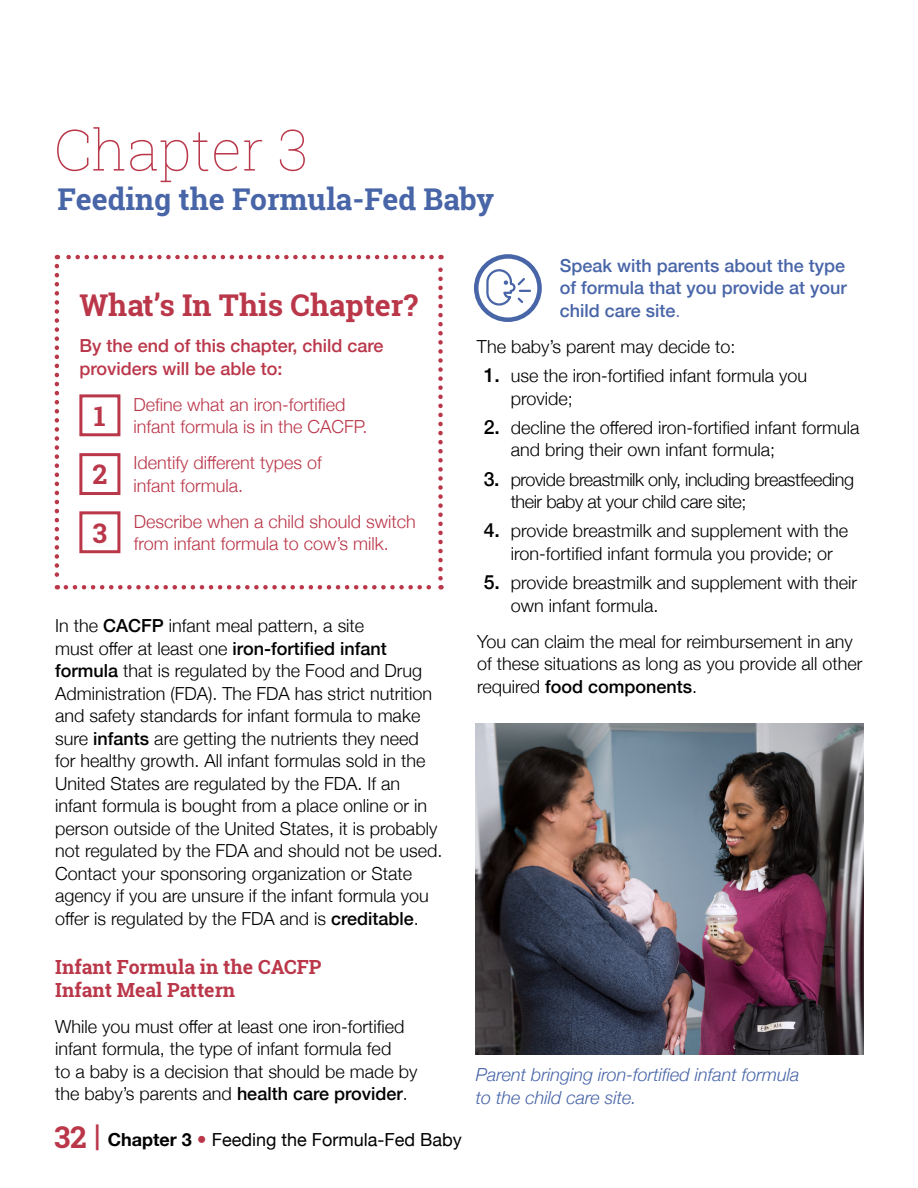
<style>
.page{position:relative;width:918px;height:1188px;background:#fff}
.page>*{position:absolute;margin:0;border:0;box-sizing:border-box;transform-origin:0 0}
.t1{font:100 57px "Roboto Slab";color:#ba374a}
.t2{font:700 30px "Roboto Slab";color:#4865a8}
.t3{font:700 30px "Roboto Slab";color:#ba374a}
.t4{font:700 27px "Roboto Slab";color:#ba374a}
.t5{font:700 19.5px/22.5px "Roboto Slab";color:#ba374a}
.t6{font:300 18px/22.5px "Helvetica Neue";color:#000}
.t7{font:300 18px/22.5px "Helvetica Neue";color:#ba374a}
.t8{font:300 18px/22.5px "Helvetica Neue";letter-spacing:-.025em;color:#000}
.t9{font:500 18px/22.5px "Helvetica Neue";color:#4865a8;text-align:justify}
.t10{font:italic 300 18px/22.5px "Helvetica Neue";color:#4865a8}
.t11{font:500 18px/22.5px "Helvetica Neue";color:#ba374a}
.t12{font:18px "Helvetica Neue";color:#000}
.s1{font-weight:500}
.s2{font-family:"Roboto Slab";font-weight:700;font-size:30px;color:#ba374a}
.s3{font-weight:700}
.s4{color:#ba374a}
.s5{font-weight:300}
.s6{font-weight:500;font-size:19.5px}
</style>
<div class="page">
<svg style="left:55px;top:266px;width:4px;height:324px"></svg>
<svg style="left:66px;top:585px;width:376px;height:5px"></svg>
<svg style="left:438px;top:255px;width:5px;height:323px"></svg>
<svg style="left:57px;top:255px;width:375px;height:4px"></svg>
<div style="left:79px;top:394px;width:41px;height:42px;border:3px solid #ba374a"></div>
<div style="left:79px;top:453px;width:41px;height:42px;border:3px solid #ba374a"></div>
<div style="left:79px;top:511px;width:41px;height:42px;border:3px solid #ba374a"></div>
<div style="left:474px;top:254px;width:68px;height:68px;border:4px solid #4865a8;border-radius:50%"></div>
<svg style="left:485px;top:270px;width:47px;height:37px"></svg>
<img style="left:476px;top:723px;width:388px;height:331px">
<h1 class="t1" style="left:53px;top:111px;width:256px">Chapter 3</h1>
<h1 class="t2" style="left:58px;top:178px;width:438px">Feeding the Formula-Fed Baby</h1>
<h2 class="t3" style="left:79px;top:285px;width:340px">What’s In This Chapter?</h2>
<p class="t11" style="left:79px;top:333px;width:306px">By the end of this chapter, child care providers will be able to:</p>
<p class="t7" style="left:133px;top:392px;width:235px">Define what an iron-fortified infant formula is in the CACFP.</p>
<p class="t7" style="left:133px;top:450px;width:190px">Identify different types of infant formula.</p>
<p class="t7" style="left:134px;top:509px;width:284px">Describe when a child should switch from infant formula to cow’s milk.</p>
<p class="t4" style="left:94px;top:397px;width:13px">1</p>
<p class="t4" style="left:92px;top:456px;width:16px">2</p>
<p class="t4" style="left:93px;top:514px;width:16px">3</p>
<p class="t6" style="left:55px;top:613px;width:389px">In the <span class="s1">CACFP</span> infant meal pattern, a site<br>must offer at least one <span class="s1">iron-fortified infant formula</span> that is regulated by the Food and Drug Administration (FDA). The FDA has strict nutrition and safety standards for infant formula to make sure <span class="s1">infants</span> are getting the nutrients they need for healthy growth. All infant formulas sold in the United States are regulated by the FDA. If an infant formula is bought from a place online or in person outside of the United States, it is probably not regulated by the FDA and should not be used.<br>Contact your sponsoring organization or State agency if you are unsure if the infant formula you offer is regulated by the FDA and is <span class="s1">creditable</span>.</p>
<h2 class="t5" style="left:55px;top:956px;width:268px">Infant Formula in the CACFP<br>Infant Meal Pattern</h2>
<p class="t6" style="left:55px;top:1014px;width:364px">While you must offer at least one iron-fortified infant formula, the type of infant formula fed<br>to a baby is a decision that should be made by the baby’s parents and <span class="s1">health care provider</span>.</p>
<p class="t12" style="left:54px;top:1127px;width:409px"><span class="s2">32 |</span> <span class="s3">Chapter 3</span> <span class="s4">•</span> Feeding the Formula-Fed Baby</p>
<p class="t9" style="left:560px;top:253px;width:289px">Speak with parents about the type of formula that you provide at your child care site<span class="s5">.</span></p>
<p class="t6" style="left:477px;top:334px;width:260px">The baby’s parent may decide to:</p>
<p class="t6" style="left:511px;top:363px;width:298px;text-indent:-27px"><span class="s6">1.</span> use the iron-fortified infant formula you provide;</p>
<p class="t6" style="left:511px;top:415px;width:350px;text-indent:-27px"><span class="s6">2.</span> decline the offered iron-fortified infant formula and bring their own infant formula;</p>
<p class="t8" style="left:511px;top:467px;width:345px;text-indent:-27px"><span class="s6">3.</span> provide breastmilk only, including breastfeeding their baby at your child care site;</p>
<p class="t6" style="left:511px;top:518px;width:339px;text-indent:-27px"><span class="s6">4.</span> provide breastmilk and supplement with the iron-fortified infant formula you provide; or</p>
<p class="t6" style="left:511px;top:570px;width:348px;text-indent:-27px"><span class="s6">5.</span> provide breastmilk and supplement with their own infant formula.</p>
<p class="t6" style="left:477px;top:629px;width:387px">You can claim the meal for reimbursement in any of these situations as long as you provide all other required <span class="s1">food components</span>.</p>
<p class="t10" style="left:476px;top:1062px;width:325px">Parent bringing iron-fortified infant formula to the child care site.</p>
</div>
